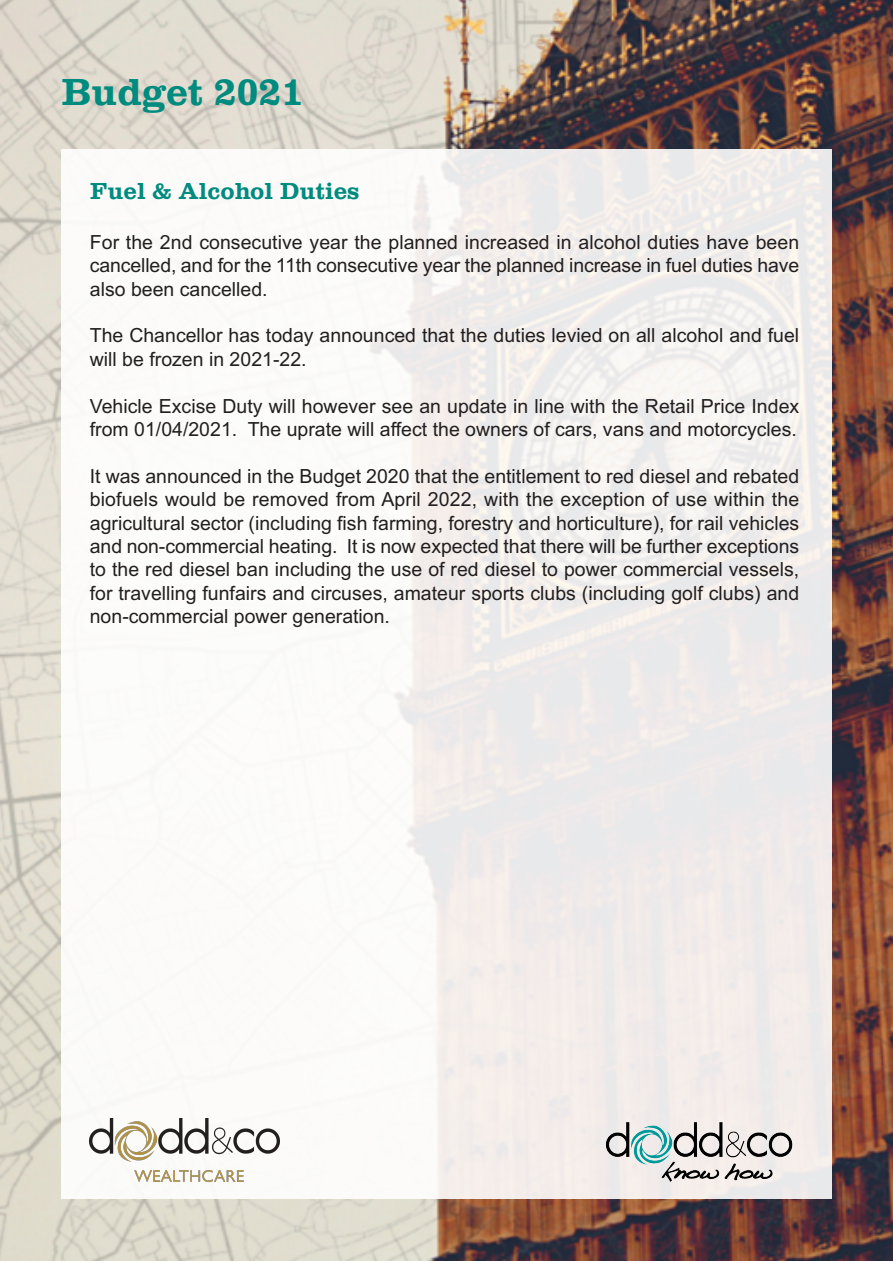
<style>
.page{position:relative;width:893px;height:1263px;background:#fff}
.page>*{position:absolute;margin:0;border:0;box-sizing:border-box;transform-origin:0 0}
.t1{font:39px "Clarendon";color:#008b7f}
.t2{font:24px "Clarendon";color:#008b7f}
.t3{font:19.5px/23.4px "Arial";color:#231f20;text-align:justify}
</style>
<div class="page">
<img style="left:0;top:0;width:893px;height:1260px">
<div style="left:61px;top:149px;width:771px;height:1049px;background:#fff;opacity:.9"></div>
<img style="left:604px;top:1119px;width:195px;height:66px">
<img style="left:90px;top:1118px;width:189px;height:71px">
<h1 class="t1" style="left:61px;top:70px;width:244px">Budget 2021</h1>
<p class="t2" style="left:90px;top:177px;width:271px">Fuel &amp; Alcohol Duties</p>
<p class="t3" style="left:90px;top:230px;width:711px">For the 2nd consecutive year the planned increased in alcohol duties have been cancelled, and for the 11th consecutive year the planned increase in fuel duties have also been cancelled.</p>
<p class="t3" style="left:90px;top:324px;width:711px">The Chancellor has today announced that the duties levied on all alcohol and fuel will be frozen in 2021-22.</p>
<p class="t3" style="left:90px;top:394px;width:711px">Vehicle Excise Duty will however see an update in line with the Retail Price Index from 01/04/2021. The uprate will affect the owners of cars, vans and motorcycles.</p>
<p class="t3" style="left:90px;top:464px;width:711px">It was announced in the Budget 2020 that the entitlement to red diesel and rebated biofuels would be removed from April 2022, with the exception of use within the agricultural sector (including fish farming, forestry and horticulture), for rail vehicles and non-commercial heating. It is now expected that there will be further exceptions to the red diesel ban including the use of red diesel to power commercial vessels, for travelling funfairs and circuses, amateur sports clubs (including golf clubs) and non-commercial power generation.</p>
</div>
